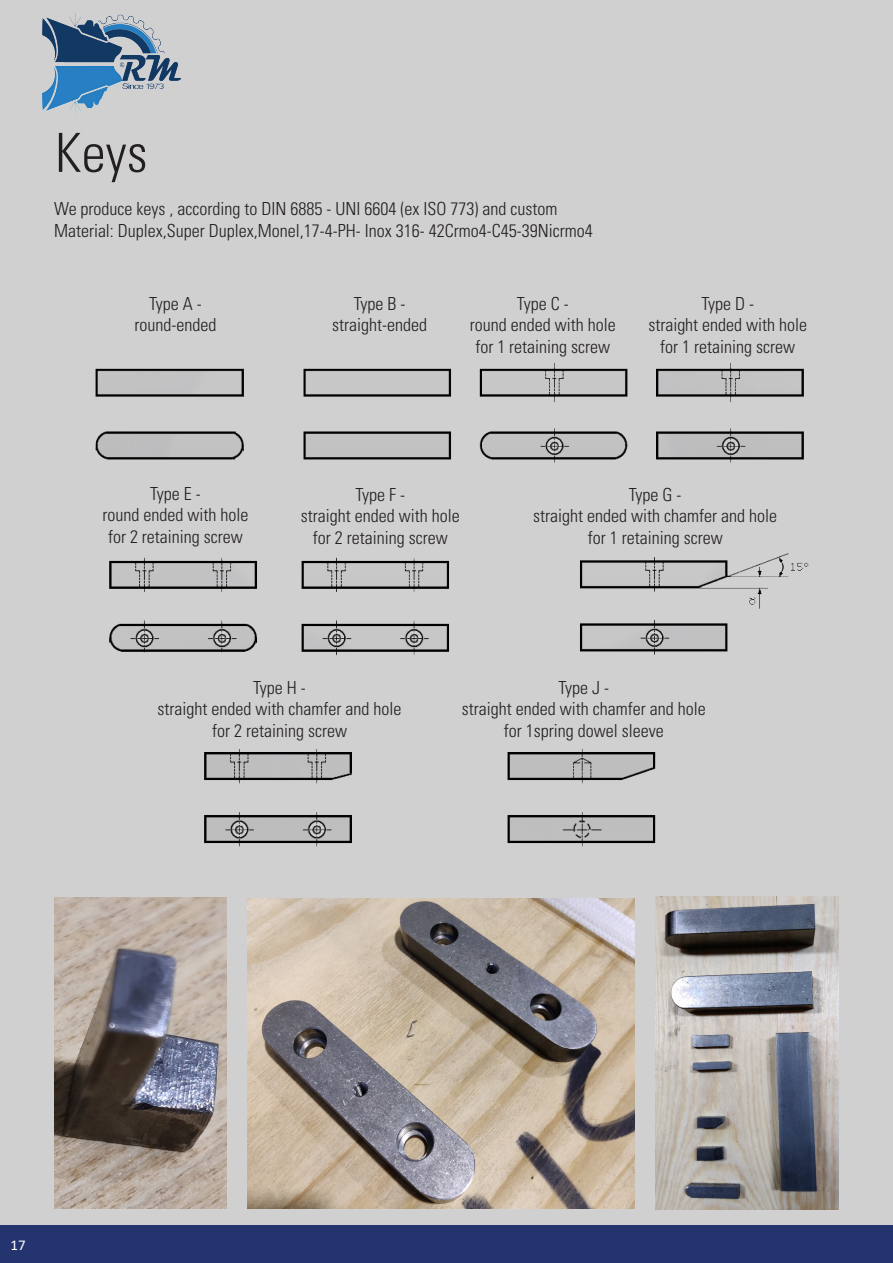
<style>
.page{position:relative;width:893px;height:1263px;background:#fff}
.page>*{position:absolute;margin:0;border:0;box-sizing:border-box;transform-origin:0 0}
.t1{font:300 condensed 54px "Univers";color:#231f20}
.t2{font:300 condensed 18px "Univers";color:#231f20}
.t3{font:15px "Calibri";color:#fff}
</style>
<div class="page">
<div style="left:0;top:0;width:893px;height:1254px;background:#d1d0d0"></div>
<div style="left:0;top:1225px;width:893px;height:38px;background:#24346f"></div>
<img style="left:43px;top:14px;width:138px;height:100px">
<img style="left:655px;top:897px;width:184px;height:312px">
<img style="left:247px;top:899px;width:388px;height:310px">
<img style="left:54px;top:897px;width:172px;height:311px">
<img style="left:95px;top:363px;width:709px;height:100px">
<img style="left:109px;top:557px;width:340px;height:98px">
<img style="left:580px;top:553px;width:229px;height:102px">
<img style="left:204px;top:749px;width:148px;height:98px">
<img style="left:507px;top:749px;width:149px;height:98px">
<p class="t1" style="left:55px;top:120px;width:94px">Keys</p>
<p class="t2" style="left:54px;top:198px;width:505px">We produce keys , according to DIN 6885 - UNI 6604 (ex ISO 773) and custom</p>
<p class="t2" style="left:54px;top:219px;width:540px">Material: Duplex,Super Duplex,Monel,17-4-PH- Inox 316- 42Crmo4-C45-39Nicrmo4</p>
<p class="t2" style="left:149px;top:292px;width:54px">Type A -</p>
<p class="t2" style="left:134px;top:314px;width:83px">round-ended</p>
<p class="t2" style="left:354px;top:292px;width:53px">Type B -</p>
<p class="t2" style="left:332px;top:314px;width:96px">straight-ended</p>
<p class="t2" style="left:517px;top:292px;width:53px">Type C -</p>
<p class="t2" style="left:470px;top:314px;width:147px">round ended with hole</p>
<p class="t2" style="left:475px;top:336px;width:136px">for 1 retaining screw</p>
<p class="t2" style="left:701px;top:292px;width:54px">Type D -</p>
<p class="t2" style="left:648px;top:314px;width:160px">straight ended with hole</p>
<p class="t2" style="left:660px;top:336px;width:136px">for 1 retaining screw</p>
<p class="t2" style="left:150px;top:482px;width:52px">Type E -</p>
<p class="t2" style="left:103px;top:504px;width:147px">round ended with hole</p>
<p class="t2" style="left:108px;top:526px;width:136px">for 2 retaining screw</p>
<p class="t2" style="left:355px;top:484px;width:51px">Type F -</p>
<p class="t2" style="left:301px;top:505px;width:160px">straight ended with hole</p>
<p class="t2" style="left:313px;top:527px;width:136px">for 2 retaining screw</p>
<p class="t2" style="left:629px;top:484px;width:54px">Type G -</p>
<p class="t2" style="left:533px;top:505px;width:245px">straight ended with chamfer and hole</p>
<p class="t2" style="left:588px;top:527px;width:136px">for 1 retaining screw</p>
<p class="t2" style="left:253px;top:676px;width:54px">Type H -</p>
<p class="t2" style="left:158px;top:698px;width:245px">straight ended with chamfer and hole</p>
<p class="t2" style="left:212px;top:720px;width:136px">for 2 retaining screw</p>
<p class="t2" style="left:558px;top:676px;width:52px">Type J -</p>
<p class="t2" style="left:462px;top:698px;width:245px">straight ended with chamfer and hole</p>
<p class="t2" style="left:504px;top:720px;width:161px">for 1spring dowel sleeve</p>
<p class="t3" style="left:10px;top:1235px;width:17px">17</p>
</div>
